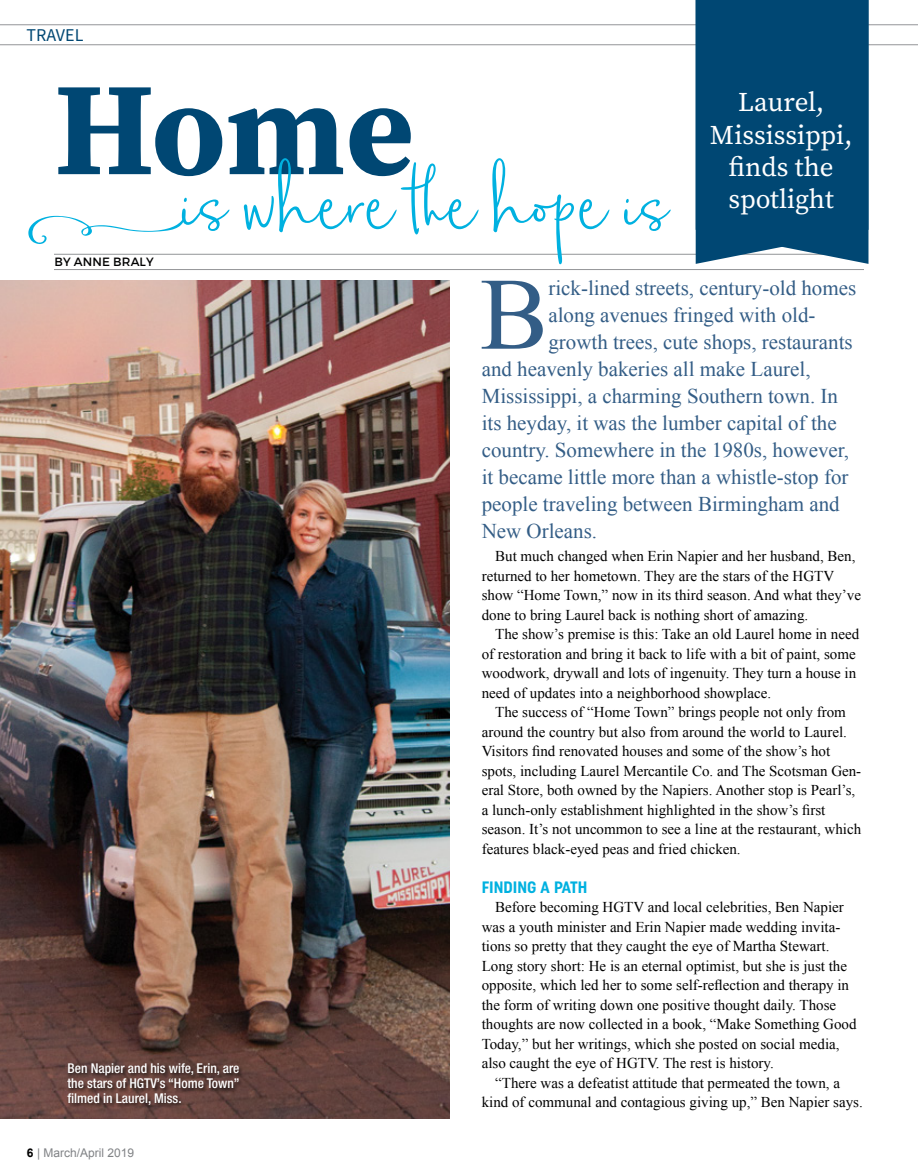
<style>
.page{position:relative;width:918px;height:1175px;background:#fff}
.page>*{position:absolute;margin:0;border:0;box-sizing:border-box;transform-origin:0 0}
.t1{font:700 132px "Source Serif Pro";color:#004773}
.t2{font:120px "Musette Script";color:#00b1e0}
.t3{font:102.6px "Times New Roman";color:#335d86}
.t4{font:27px/32.4px "Source Serif Pro";color:#fff;text-align:center}
.t5{font:21px "Times New Roman";color:#335d86}
.t6{font:18px "Source Sans Pro";color:#004773}
.t7{font:700 16.5px "Uniform Condensed";color:#00b1e0}
.t8{font:15px/19.5px "Times New Roman";color:#000}
.t9{font:500 condensed 13.5px/15px "Helvetica Neue LT Std";color:#fff;text-align:justify}
.t10{font:12px "Arial";color:#808285}
.t11{font:12px "Montserrat";letter-spacing:.01em;color:#000}
.s1{font-size:126px}
.s2{font-weight:700;color:#000}
</style>
<div class="page">
<hr style="left:54px;top:254px;width:810px;height:1px;background:#939598">
<hr style="left:54px;top:269px;width:810px;height:1px;background:#939598">
<hr style="left:0;top:44px;width:918px;height:1px;background:#939598">
<hr style="left:0;top:25px;width:918px;height:1px;background:#939598">
<div style="left:696px;top:0;width:172px;height:264px;background:#004773"></div>
<img style="left:0;top:280px;width:450px;height:838px">
<div style="left:66px;top:1061px;width:178px;height:49px;background:#000;opacity:.75"></div>
<p class="t6" style="left:26px;top:24px;width:58px">TRAVEL</p>
<h1 class="t1" style="left:54px;top:39px;width:362px">Home</h1>
<h2 class="t2" style="left:183px;top:111px;width:488px"><span class="s1">i</span>s where the hope is</h2>
<p class="t11" style="left:55px;top:254px;width:101px">BY ANNE BRALY</p>
<h3 class="t4" style="left:710px;top:86px;width:144px">Laurel,<br>Mississippi, finds the spotlight</h3>
<p class="t9" style="left:68px;top:1060px;width:174px">Ben Napier and his wife, Erin, are the stars of HGTV’s “Home Town” filmed in Laurel, Miss.</p>
<p class="t10" style="left:27px;top:1144px;width:109px"><span class="s2">6</span> | March/April 2019</p>
<h3 class="t3" style="left:480px;top:245px;width:70px">B</h3>
<h3 class="t5" style="left:548px;top:273px;width:309px">rick-lined streets, century-old homes</h3>
<h3 class="t5" style="left:548px;top:300px;width:269px">along avenues fringed with old-</h3>
<h3 class="t5" style="left:548px;top:327px;width:306px">growth trees, cute shops, restaurants</h3>
<h3 class="t5" style="left:482px;top:354px;width:330px">and heavenly bakeries all make Laurel,</h3>
<h3 class="t5" style="left:482px;top:381px;width:358px">Mississippi, a charming Southern town. In</h3>
<h3 class="t5" style="left:482px;top:408px;width:356px">its heyday, it was the lumber capital of the</h3>
<h3 class="t5" style="left:482px;top:435px;width:369px">country. Somewhere in the 1980s, however,</h3>
<h3 class="t5" style="left:482px;top:462px;width:368px">it became little more than a whistle-stop for</h3>
<h3 class="t5" style="left:482px;top:489px;width:360px">people traveling between Birmingham and</h3>
<h3 class="t5" style="left:482px;top:516px;width:117px">New Orleans.</h3>
<p class="t8" style="left:482px;top:546px;width:381px;text-indent:14px">But much changed when Erin Napier and her husband, Ben, returned to her hometown. They are the stars of the HGTV show “Home Town,” now in its third season. And what they’ve done to bring Laurel back is nothing short of amazing.</p>
<p class="t8" style="left:482px;top:624px;width:379px;text-indent:14px">The show’s premise is this: Take an old Laurel home in need of restoration and bring it back to life with a bit of paint, some woodwork, drywall and lots of ingenuity. They turn a house in need of updates into a neighborhood showplace.</p>
<p class="t8" style="left:482px;top:702px;width:381px;text-indent:14px">The success of “Home Town” brings people not only from around the country but also from around the world to Laurel.<br>Visitors find renovated houses and some of the show’s hot spots, including Laurel Mercantile Co. and The Scotsman Gen&shy;eral Store, both owned by the Napiers. Another stop is Pearl’s, a lunch-only establishment highlighted in the show’s first season. It’s not uncommon to see a line at the restaurant, which features black-eyed peas and fried chicken.</p>
<p class="t7" style="left:482px;top:877px;width:107px">FINDING A PATH</p>
<p class="t8" style="left:482px;top:897px;width:376px;text-indent:14px">Before becoming HGTV and local celebrities, Ben Napier was a youth minister and Erin Napier made wedding invita&shy;tions so pretty that they caught the eye of Martha Stewart.<br>Long story short: He is an eternal optimist, but she is just the opposite, which led her to some self-reflection and therapy in the form of writing down one positive thought daily. Those thoughts are now collected in a book, “Make Something Good Today,” but her writings, which she posted on social media, also caught the eye of HGTV. The rest is history.</p>
<p class="t8" style="left:482px;top:1073px;width:383px;text-indent:14px">“There was a defeatist attitude that permeated the town, a kind of communal and contagious giving up,” Ben Napier says.</p>
</div>
